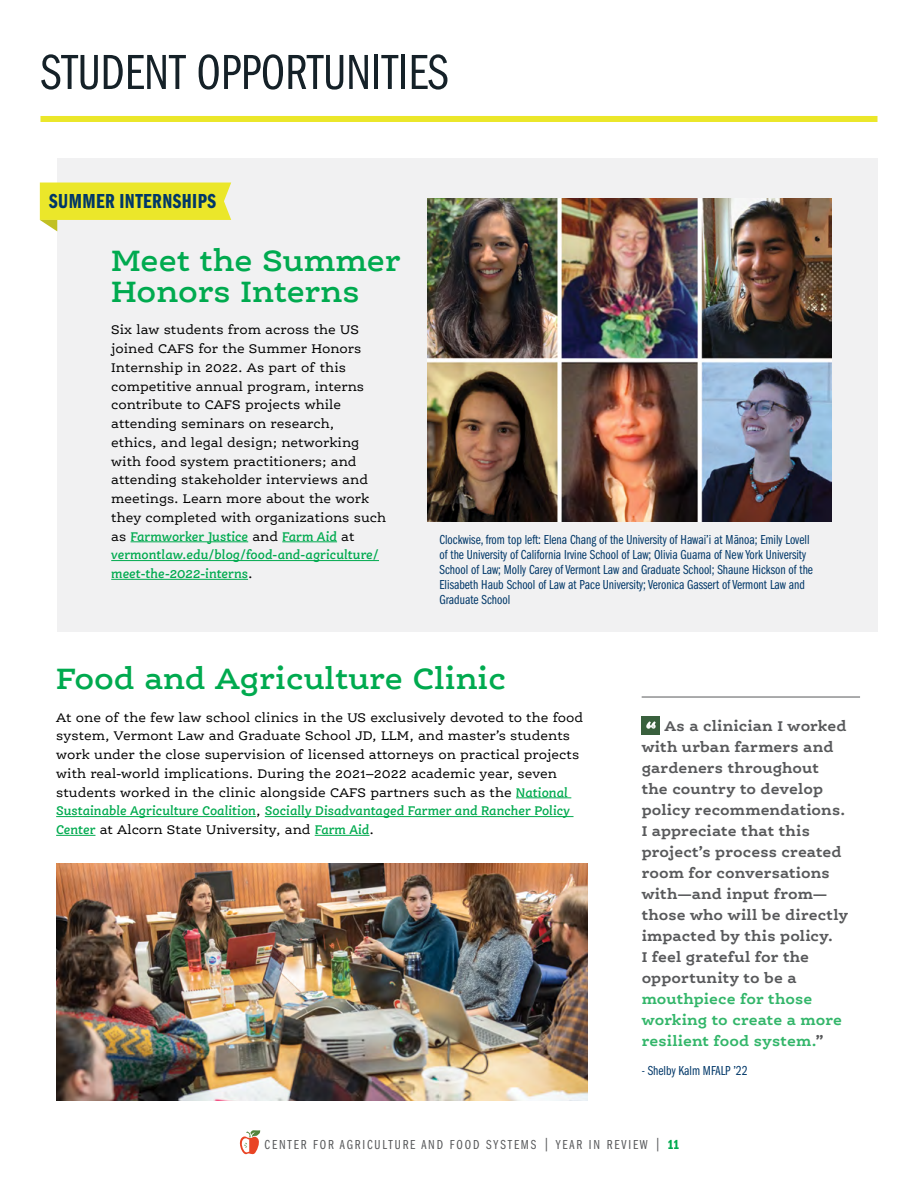
<style>
.page{position:relative;width:918px;height:1188px;background:#fff}
.page>*{position:absolute;margin:0;border:0;box-sizing:border-box;transform-origin:0 0}
.t1{font:51px "Franklin Gothic LT Pro Bk Cm";color:#152128}
.t2{font:600 31.5px/31.5px "Ernestine Pro";color:#00aa4f}
.banner_titles{font:21px "Franklin Gothic LT Pro Dm Cm";letter-spacing:.02em;color:#003768}
.pull_quote_-_body{font:700 15px/21px "Ernestine Pro";letter-spacing:.005em;color:#58595b}
.t3{font:13.5px/18.8px "Ernestine Pro";color:#000}
.Citation{font:13.5px/15px "Franklin Gothic LT Pro Bk Cm";color:#003768}
.t4{font:13.5px "Franklin Gothic LT Pro Bk Cm";letter-spacing:.14em;color:#58595b}
.s1{font-weight:600;font-style:italic;color:#00aa4f}
.s2{color:#33b66a}
.s3{font-family:"Franklin Gothic LT Pro Dm Cm";color:#00aa4f}
</style>
<div class="page">
<div style="left:57px;top:159px;width:821px;height:473px;background:#f1f1f2"></div>
<hr style="left:131px;top:541px;width:117px;height:1px;background:#00aa4f">
<hr style="left:282px;top:541px;width:55px;height:1px;background:#00aa4f">
<hr style="left:111px;top:560px;width:268px;height:1px;background:#00aa4f">
<hr style="left:111px;top:579px;width:137px;height:1px;background:#00aa4f">
<div style="left:40px;top:116px;width:838px;height:6px;background:#ebe72a"></div>
<svg style="left:40px;top:183px;width:191px;height:48px"></svg>
<img style="left:428px;top:199px;width:403px;height:322px">
<hr style="left:516px;top:797px;width:55px;height:1px;background:#00aa4f">
<hr style="left:56px;top:816px;width:200px;height:1px;background:#00aa4f">
<hr style="left:265px;top:816px;width:309px;height:1px;background:#00aa4f">
<hr style="left:56px;top:835px;width:39px;height:1px;background:#00aa4f">
<hr style="left:315px;top:835px;width:55px;height:1px;background:#00aa4f">
<hr style="left:642px;top:697px;width:218px;height:1px;background:#58595b">
<div style="left:642px;top:716px;width:18px;height:18px;background:#39603d"></div>
<svg style="left:646px;top:721px;width:10px;height:8px"></svg>
<img style="left:56px;top:863px;width:532px;height:237px">
<svg style="left:239px;top:1130px;width:22px;height:25px"></svg>
<p class="t1" style="left:40px;top:44px;width:409px">STUDENT OPPORTUNITIES</p>
<p class="banner_titles" style="left:49px;top:190px;width:168px">SUMMER INTERNSHIPS</p>
<p class="t2" style="left:111px;top:244px;width:291px">Meet the Summer<br>Honors Interns</p>
<p class="t3" style="left:111px;top:320px;width:277px">Six law students from across the US joined CAFS for the Summer Honors Internship in 2022. As part of this competitive annual program, interns contribute to CAFS projects while attending seminars on research,<br>ethics, and legal design; networking with food system practitioners; and attending stakeholder interviews and meetings. Learn more about the work they completed with organizations such as <span class="s1">Farmworker Justice</span> and <span class="s1">Farm Aid</span> at <span class="s1">vermontlaw.edu/blog/food-and-agriculture/ meet-the-2022-interns</span>.</p>
<p class="Citation" style="left:440px;top:532px;width:375px">Clockwise, from top left: Elena Chang of the University of Hawai’i at Mānoa; Emily Lovell of the University of California Irvine School of Law; Olivia Guarna of New York University School of Law; Molly Carey of Vermont Law and Graduate School; Shaune Hickson of the Elisabeth Haub School of Law at Pace University; Veronica Gassert of Vermont Law and Graduate School</p>
<p class="t2" style="left:56px;top:663px;width:451px">Food and Agriculture Clinic</p>
<p class="t3" style="left:56px;top:708px;width:529px">At one of the few law school clinics in the US exclusively devoted to the food system, Vermont Law and Graduate School JD, LLM, and master’s students work under the close supervision of licensed attorneys on practical projects with real-world implications. During the 2021–2022 academic year, seven students worked in the clinic alongside CAFS partners such as the <span class="s1">National Sustainable Agriculture Coalition</span>, <span class="s1">Socially Disadvantaged Farmer and Rancher Policy Center</span> at Alcorn State University, and <span class="s1">Farm Aid</span>.</p>
<p class="pull_quote_-_body" style="left:642px;top:715px;width:208px;text-indent:23px">As a clinician I worked with urban farmers and gardeners throughout the country to develop policy recommendations.<br>I appreciate that this project’s process created room for conversations with—and input from— those who will be directly impacted by this policy.<br>I feel grateful for the opportunity to be a <span class="s2">mouthpiece for those working to create a more resilient food system.</span>”</p>
<p class="Citation" style="left:642px;top:1063px;width:107px">- Shelby Kalm MFALP ’22</p>
<p class="t4" style="left:265px;top:1138px;width:416px">CENTER FOR AGRICULTURE AND FOOD SYSTEMS | YEAR IN REVIEW | <span class="s3">11</span></p>
</div>
